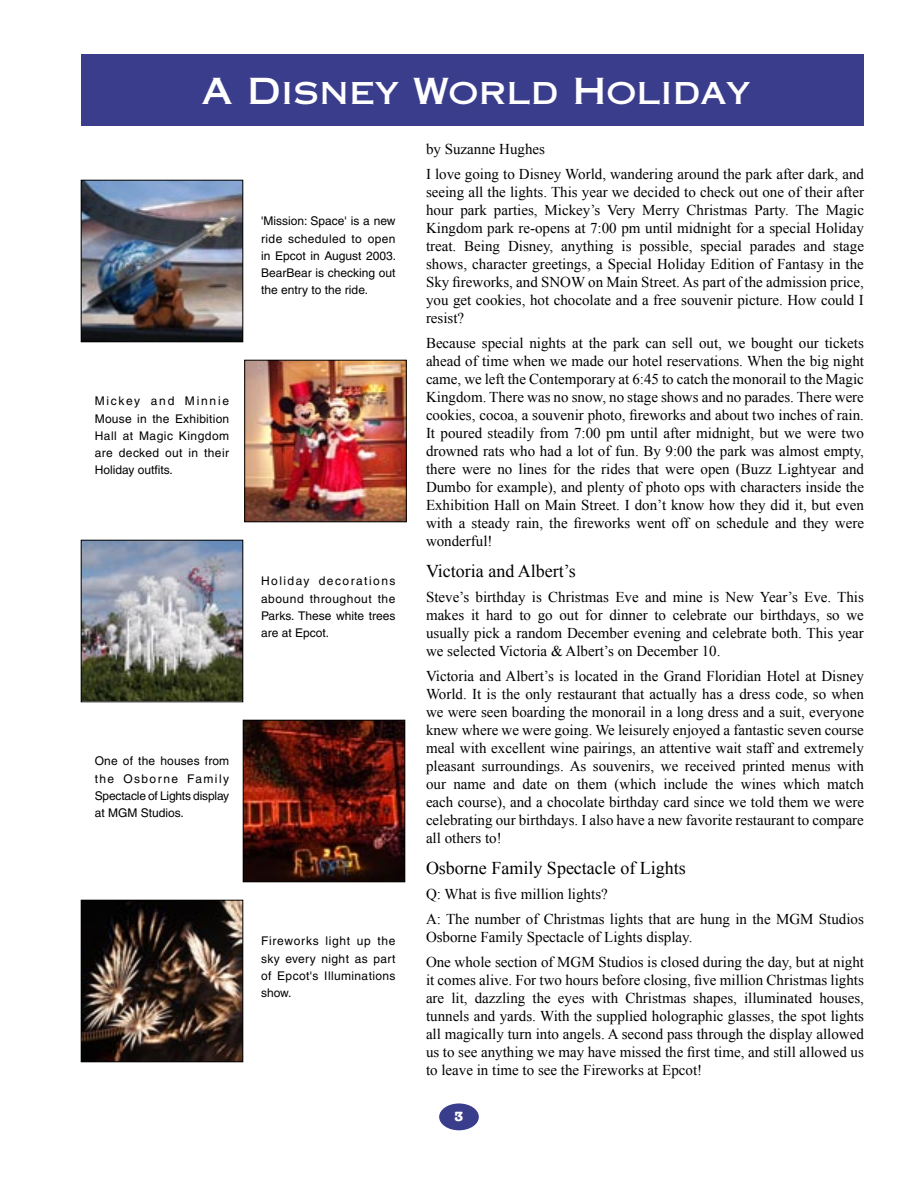
<style>
.page{position:relative;width:918px;height:1188px;background:#fff}
.page>*{position:absolute;margin:0;border:0;box-sizing:border-box;transform-origin:0 0}
.t1{font:36px "Copperplate Thirty One AB";color:#fff}
.t2{font:18px "Times New Roman";color:#000}
.t3{font:15px/18px "Times New Roman";color:#000;text-align:justify}
.Page_No{font:700 13.5px "American Typewriter";color:#fff}
.t4{font:12px/17.2px "Helvetica";color:#000;text-align:justify}
</style>
<div class="page">
<div style="left:81px;top:54px;width:783px;height:72px;background:#3a3d8c"></div>
<div style="left:439px;top:1103px;width:40px;height:27px;background:#3a3d8c;border-radius:50%"></div>
<img style="left:83px;top:182px;width:158px;height:158px">
<div style="left:81px;top:180px;width:162px;height:162px;border:1px solid #000"></div>
<img style="left:247px;top:362px;width:157px;height:158px">
<div style="left:245px;top:360px;width:161px;height:162px;border:1px solid #000"></div>
<img style="left:83px;top:542px;width:158px;height:158px">
<div style="left:81px;top:540px;width:162px;height:162px;border:1px solid #000"></div>
<img style="left:245px;top:722px;width:158px;height:158px">
<div style="left:243px;top:720px;width:162px;height:162px;border:1px solid #000"></div>
<img style="left:83px;top:902px;width:158px;height:158px">
<div style="left:81px;top:900px;width:162px;height:162px;border:1px solid #000"></div>
<p class="t1" style="left:201px;top:70px;width:551px">A Disney World Holiday</p>
<p class="t4" style="left:95px;top:392px;width:136px">Mickey and Minnie Mouse in the Exhibition Hall at Magic Kingdom are decked out in their Holiday outfits.</p>
<p class="t4" style="left:95px;top:752px;width:136px">One of the houses from the Osborne Family Spectacle of Lights display at MGM Studios.</p>
<p class="t4" style="left:261px;top:212px;width:137px">'Mission: Space' is a new ride scheduled to open in Epcot in August 2003.<br>BearBear is checking out the entry to the ride.</p>
<p class="t4" style="left:261px;top:572px;width:136px">Holiday decorations abound throughout the Parks. These white trees are at Epcot.</p>
<p class="t4" style="left:261px;top:932px;width:136px">Fireworks light up the sky every night as part of Epcot's Illuminations show.</p>
<p class="t3" style="left:426px;top:140px;width:121px">by Suzanne Hughes</p>
<p class="t3" style="left:426px;top:165px;width:440px">I love going to Disney World, wandering around the park after dark, and seeing all the lights. This year we decided to check out one of their after hour park parties, Mickey’s Very Merry Christmas Party. The Magic Kingdom park re-opens at 7:00 pm until midnight for a special Holiday treat. Being Disney, anything is possible, special parades and stage shows, character greetings, a Special Holiday Edition of Fantasy in the Sky fireworks, and SNOW on Main Street. As part of the admission price, you get cookies, hot chocolate and a free souvenir picture. How could I resist?</p>
<p class="t3" style="left:426px;top:334px;width:440px">Because special nights at the park can sell out, we bought our tickets ahead of time when we made our hotel reservations. When the big night came, we left the Contemporary at 6:45 to catch the monorail to the Magic Kingdom. There was no snow, no stage shows and no parades. There were cookies, cocoa, a souvenir photo, fireworks and about two inches of rain.<br>It poured steadily from 7:00 pm until after midnight, but we were two drowned rats who had a lot of fun. By 9:00 the park was almost empty, there were no lines for the rides that were open (Buzz Lightyear and Dumbo for example), and plenty of photo ops with characters inside the Exhibition Hall on Main Street. I don’t know how they did it, but even with a steady rain, the fireworks went off on schedule and they were wonderful!</p>
<p class="t2" style="left:426px;top:559px;width:151px">Victoria and Albert’s</p>
<p class="t3" style="left:426px;top:588px;width:439px">Steve’s birthday is Christmas Eve and mine is New Year’s Eve. This makes it hard to go out for dinner to celebrate our birthdays, so we usually pick a random December evening and celebrate both. This year we selected Victoria &amp; Albert’s on December 10.</p>
<p class="t3" style="left:426px;top:667px;width:440px">Victoria and Albert’s is located in the Grand Floridian Hotel at Disney World. It is the only restaurant that actually has a dress code, so when we were seen boarding the monorail in a long dress and a suit, everyone knew where we were going. We leisurely enjoyed a fantastic seven course meal with excellent wine pairings, an attentive wait staff and extremely pleasant surroundings. As souvenirs, we received printed menus with our name and date on them (which include the wines which match each course), and a chocolate birthday card since we told them we were celebrating our birthdays. I also have a new favorite restaurant to compare all others to!</p>
<p class="t2" style="left:426px;top:856px;width:261px">Osborne Family Spectacle of Lights</p>
<p class="t3" style="left:426px;top:885px;width:183px">Q: What is five million lights?</p>
<p class="t3" style="left:426px;top:910px;width:439px">A: The number of Christmas lights that are hung in the MGM Studios<br>Osborne Family Spectacle of Lights display.</p>
<p class="t3" style="left:426px;top:952px;width:440px">One whole section of MGM Studios is closed during the day, but at night it comes alive. For two hours before closing, five million Christmas lights are lit, dazzling the eyes with Christmas shapes, illuminated houses, tunnels and yards. With the supplied holographic glasses, the spot lights all magically turn into angels. A second pass through the display allowed us to see anything we may have missed the first time, and still allowed us to leave in time to see the Fireworks at Epcot!</p>
<p class="Page_No" style="left:455px;top:1109px;width:10px">3</p>
</div>
